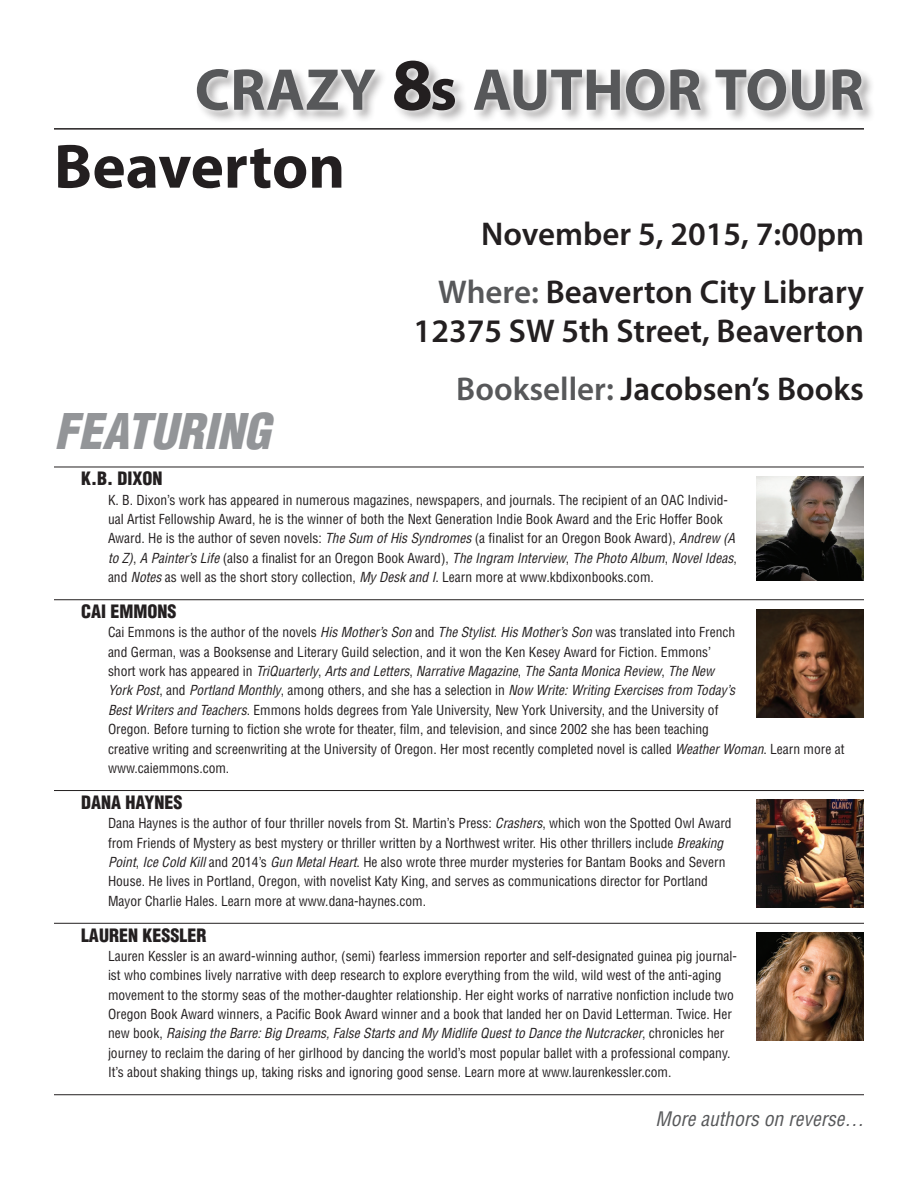
<style>
.page{position:relative;width:918px;height:1188px;background:#fff}
.page>*{position:absolute;margin:0;border:0;box-sizing:border-box;transform-origin:0 0}
.t1{font:700 63px "Myriad Pro";color:#231f20}
.t2{font:700 59.55px "Myriad Pro";color:#57585a}
.t3{font:italic 900 condensed 48px "Helvetica LT Std";color:#939598}
.t4{font:600 33px/57.6px "Myriad Pro";color:#231f20;text-align:right}
.t5{font:italic condensed 19.5px "Helvetica LT Std";color:#57585a}
.t6{font:900 condensed 18px "Helvetica LT Std";color:#231f20}
.t7{font:condensed 13.5px/19.4px "Helvetica LT Std";color:#231f20}
.s1{font-size:74.4px;color:#231f20}
.s2{font-size:61.95px;color:#231f20}
.s3{color:#57585a}
.s4{font-style:italic}
</style>
<div class="page">
<div style="left:195px;top:58px;width:681px;height:66px;background:#231f20;opacity:.4"></div>
<svg style="left:195px;top:58px;width:673px;height:58px"></svg>
<hr style="left:54px;top:128px;width:810px;height:2px;background:#231f20">
<hr style="left:54px;top:467px;width:810px;height:1px;background:#231f20">
<hr style="left:54px;top:599px;width:810px;height:1px;background:#231f20">
<hr style="left:54px;top:790px;width:810px;height:1px;background:#231f20">
<hr style="left:54px;top:923px;width:810px;height:1px;background:#231f20">
<hr style="left:54px;top:1094px;width:810px;height:1px;background:#231f20">
<img style="left:756px;top:476px;width:108px;height:105px">
<img style="left:756px;top:609px;width:108px;height:108px">
<img style="left:756px;top:800px;width:108px;height:108px">
<img style="left:756px;top:933px;width:108px;height:108px">
<h2 class="t2" style="left:195px;top:51px;width:671px">CRAZY <span class="s1">8</span><span class="s2">s</span> AUTHOR TOUR</h2>
<h1 class="t1" style="left:54px;top:125px;width:293px">Beaverton</h1>
<h3 class="t4" style="left:438px;top:205px;width:427px">November 5, 2015, 7:00pm<br><span class="s3">Where:</span> Beaverton City Library</h3>
<h3 class="t4" style="left:414px;top:302px;width:452px">12375 SW 5th Street, Beaverton<br><span class="s3">Bookseller:</span> Jacobsen’s Books</h3>
<h3 class="t3" style="left:54px;top:401px;width:218px">FEATURING</h3>
<h3 class="t6" style="left:81px;top:467px;width:83px">K.B. DIXON</h3>
<p class="t7" style="left:108px;top:490px;width:630px">K. B. Dixon’s work has appeared in numerous magazines, newspapers, and journals. The recipient of an OAC Individ&shy;ual Artist Fellowship Award, he is the winner of both the Next Generation Indie Book Award and the Eric Hoffer Book Award. He is the author of seven novels: <span class="s4">The Sum of His Syndromes</span> (a finalist for an Oregon Book Award), <span class="s4">Andrew (A to Z)</span>, <span class="s4">A Painter’s Life</span> (also a finalist for an Oregon Book Award), <span class="s4">The Ingram Interview</span>, <span class="s4">The Photo Album</span>, <span class="s4">Novel Ideas</span>, and <span class="s4">Notes</span> as well as the short story collection, <span class="s4">My Desk and I</span>. Learn more at www.kbdixonbooks.com.</p>
<h3 class="t6" style="left:81px;top:600px;width:97px">CAI EMMONS</h3>
<p class="t7" style="left:108px;top:623px;width:738px">Cai Emmons is the author of the novels <span class="s4">His Mother’s Son</span> and <span class="s4">The Stylist</span>. <span class="s4">His Mother’s Son</span> was translated into French<br>and German, was a Booksense and Literary Guild selection, and it won the Ken Kesey Award for Fiction. Emmons’<br>short work has appeared in <span class="s4">TriQuarterly</span>, <span class="s4">Arts and Letters</span>, <span class="s4">Narrative Magazine</span>, <span class="s4">The Santa Monica Review</span>, <span class="s4">The New<br>York Post</span>, and <span class="s4">Portland Monthly</span>, among others, and she has a selection in <span class="s4">Now Write: Writing Exercises from Today’s<br>Best Writers and Teachers</span>. Emmons holds degrees from Yale University, New York University, and the University of<br>Oregon. Before turning to fiction she wrote for theater, film, and television, and since 2002 she has been teaching<br>creative writing and screenwriting at the University of Oregon. Her most recently completed novel is called <span class="s4">Weather Woman</span>. Learn more at www.caiemmons.com.</p>
<h3 class="t6" style="left:81px;top:791px;width:103px">DANA HAYNES</h3>
<p class="t7" style="left:108px;top:814px;width:625px">Dana Haynes is the author of four thriller novels from St. Martin’s Press: <span class="s4">Crashers</span>, which won the Spotted Owl Award from Friends of Mystery as best mystery or thriller written by a Northwest writer. His other thrillers include <span class="s4">Breaking Point</span>, <span class="s4">Ice Cold Kill</span> and 2014’s <span class="s4">Gun Metal Heart</span>. He also wrote three murder mysteries for Bantam Books and Severn House. He lives in Portland, Oregon, with novelist Katy King, and serves as communications director for Portland Mayor Charlie Hales. Learn more at www.dana-haynes.com.</p>
<h3 class="t6" style="left:81px;top:924px;width:127px">LAUREN KESSLER</h3>
<p class="t7" style="left:108px;top:946px;width:631px">Lauren Kessler is an award-winning author, (semi) fearless immersion reporter and self-designated guinea pig journal&shy;ist who combines lively narrative with deep research to explore everything from the wild, wild west of the anti-aging movement to the stormy seas of the mother-daughter relationship. Her eight works of narrative nonfiction include two Oregon Book Award winners, a Pacific Book Award winner and a book that landed her on David Letterman. Twice. Her new book, <span class="s4">Raising the Barre: Big Dreams, False Starts and My Midlife Quest to Dance the Nutcracker</span>, chronicles her journey to reclaim the daring of her girlhood by dancing the world’s most popular ballet with a professional company.<br>It’s about shaking things up, taking risks and ignoring good sense. Learn more at www.laurenkessler.com.</p>
<h3 class="t5" style="left:656px;top:1107px;width:210px">More authors on reverse…</h3>
</div>
